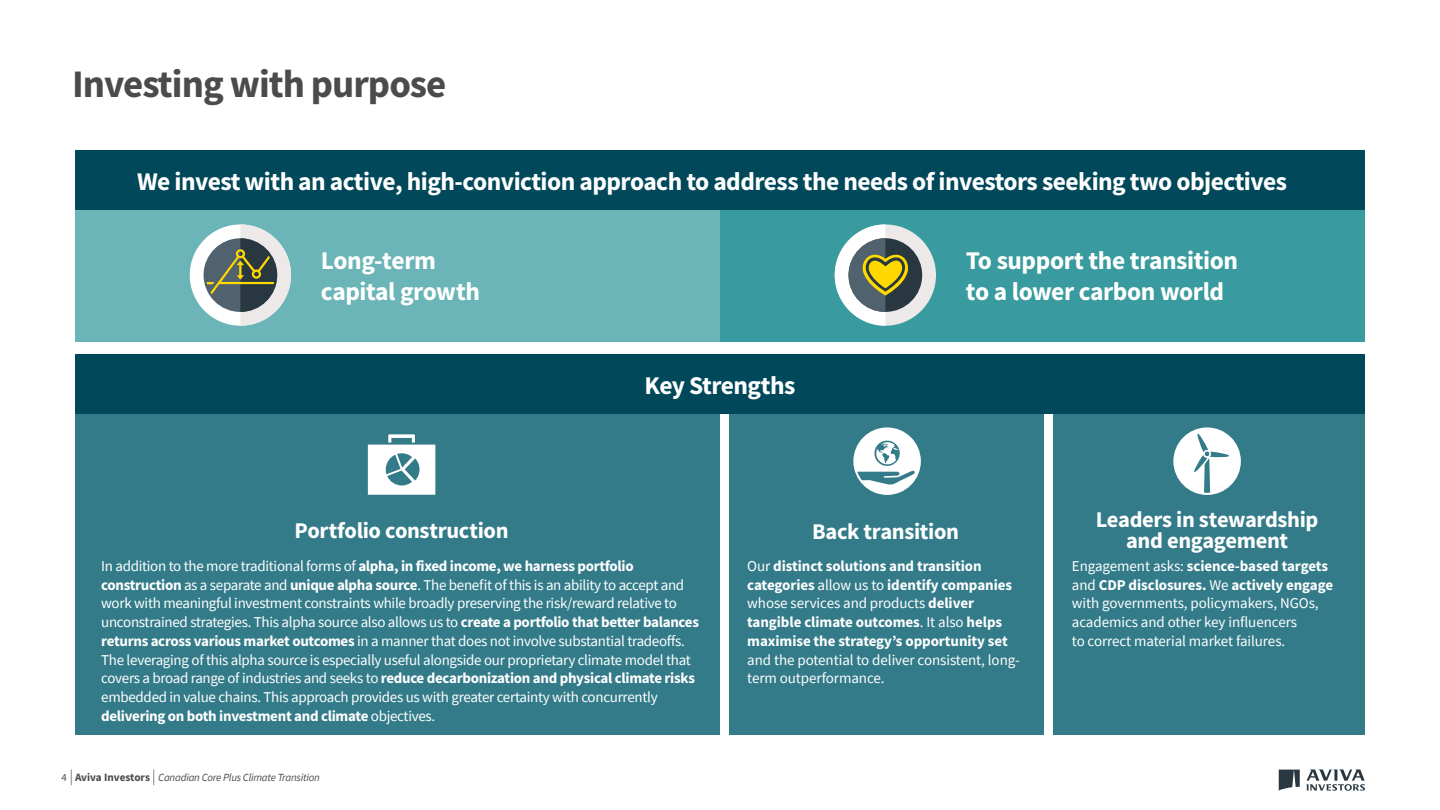
<style>
.page{position:relative;width:1440px;height:810px;background:#fff}
.page>*{position:absolute;margin:0;border:0;box-sizing:border-box;transform-origin:0 0}
.t1{font:700 39px "Source Sans Pro";letter-spacing:-.025em;color:#4a4c4c}
.t2{font:700 25.5px/30.6px "Source Sans Pro";letter-spacing:-.02em;color:#fff}
.t3{font:700 22.5px/21px "Source Sans Pro";letter-spacing:-.015em;color:#fff;text-align:center}
.t4{font:15px/18.8px "Source Sans Pro";letter-spacing:-.02em;color:#fff}
.t5{font:700 15px/18.8px "Source Sans Pro";letter-spacing:-.005em;color:#fff}
.t6{font:italic 10.88px "Source Sans Pro";letter-spacing:-.02em;color:#4a4c4c}
.s1{font-weight:700}
.s2{font-style:normal}
.s3{font-weight:700;font-style:normal;font-size:11.25px}
.s4{font-weight:400}
</style>
<div class="page">
<svg style="left:71px;top:770px;width:1px;height:15px"></svg>
<svg style="left:153px;top:770px;width:1px;height:15px"></svg>
<svg style="left:1306px;top:769px;width:59px;height:22px"></svg>
<svg style="left:1279px;top:770px;width:21px;height:21px"></svg>
<div style="left:1053px;top:414px;width:312px;height:321px;background:#337b89"></div>
<div style="left:729px;top:414px;width:315px;height:321px;background:#337b89"></div>
<div style="left:75px;top:414px;width:645px;height:321px;background:#337b89"></div>
<div style="left:75px;top:210px;width:645px;height:132px;background:#6bb4b7"></div>
<div style="left:720px;top:210px;width:645px;height:132px;background:#399b9f"></div>
<div style="left:835px;top:224px;width:101px;height:102px;background:#ede9e9;border-radius:50%"></div>
<div style="left:849px;top:238px;width:73px;height:74px;background:#293741;border-radius:50%"></div>
<svg style="left:835px;top:224px;width:76px;height:102px"></svg>
<div style="left:190px;top:224px;width:101px;height:102px;background:#fff;border-radius:50%"></div>
<svg style="left:207px;top:224px;width:84px;height:102px"></svg>
<div style="left:75px;top:150px;width:1290px;height:60px;background:#00485a"></div>
<div style="left:75px;top:354px;width:1290px;height:60px;background:#00485a"></div>
<svg style="left:368px;top:434px;width:67px;height:61px"></svg>
<svg style="left:853px;top:427px;width:68px;height:68px"></svg>
<svg style="left:1173px;top:427px;width:68px;height:68px"></svg>
<h1 class="t1" style="left:72px;top:57px;width:376px">Investing with purpose</h1>
<h2 class="t2" style="left:137px;top:166px;width:1152px">We invest with an active, high-conviction approach to address the needs of investors seeking two objectives</h2>
<h2 class="t2" style="left:321px;top:245px;width:161px">Long-term capital growth</h2>
<h2 class="t2" style="left:645px;top:369px;width:152px">Key Strengths</h2>
<h2 class="t2" style="left:966px;top:245px;width:274px">To support the transition to a lower carbon world</h2>
<h3 class="t3" style="left:295px;top:520px;width:215px">Portfolio construction</h3>
<h3 class="t3" style="left:1096px;top:509px;width:224px">Leaders in stewardship and engagement</h3>
<h3 class="t3" style="left:812px;top:520px;width:148px">Back transition</h3>
<p class="t4" style="left:101px;top:557px;width:599px">In addition to the more traditional forms of <span class="s1">alpha, in fixed income, we harness portfolio construction</span> as a separate and <span class="s1">unique alpha source</span>. The benefit of this is an ability to accept and work with meaningful investment constraints while broadly preserving the risk/reward relative to unconstrained strategies. This alpha source also allows us to <span class="s1">create a portfolio that better balances returns across various market outcomes</span> in a manner that does not involve substantial tradeoffs.<br>The leveraging of this alpha source is especially useful alongside our proprietary climate model that covers a broad range of industries and seeks to <span class="s1">reduce decarbonization and physical climate risks </span>embedded in value chains. This approach provides us with greater certainty with concurrently <span class="s1">delivering on both investment and climate</span> objectives.</p>
<p class="t6" style="left:61px;top:770px;width:260px"><span class="s2">4</span> <span class="s3">Aviva Investors</span> Canadian Core Plus Climate Transition</p>
<p class="t5" style="left:747px;top:556px;width:266px"><span class="s4">Our</span> distinct solutions and transition categories <span class="s4">allow us to</span> identify companies <span class="s4">whose services and products</span> deliver tangible climate outcomes<span class="s4">. It also</span> helps maximise the strategy’s opportunity set</p>
<p class="t4" style="left:747px;top:650px;width:274px">and the potential to deliver consistent, long&shy;term outperformance.</p>
<p class="t4" style="left:1072px;top:557px;width:263px">Engagement asks: <span class="s1">science-based targets </span>and <span class="s1">CDP disclosures.</span> We <span class="s1">actively engage </span>with governments, policymakers, NGOs, academics and other key influencers<br>to correct material market failures.</p>
</div>
